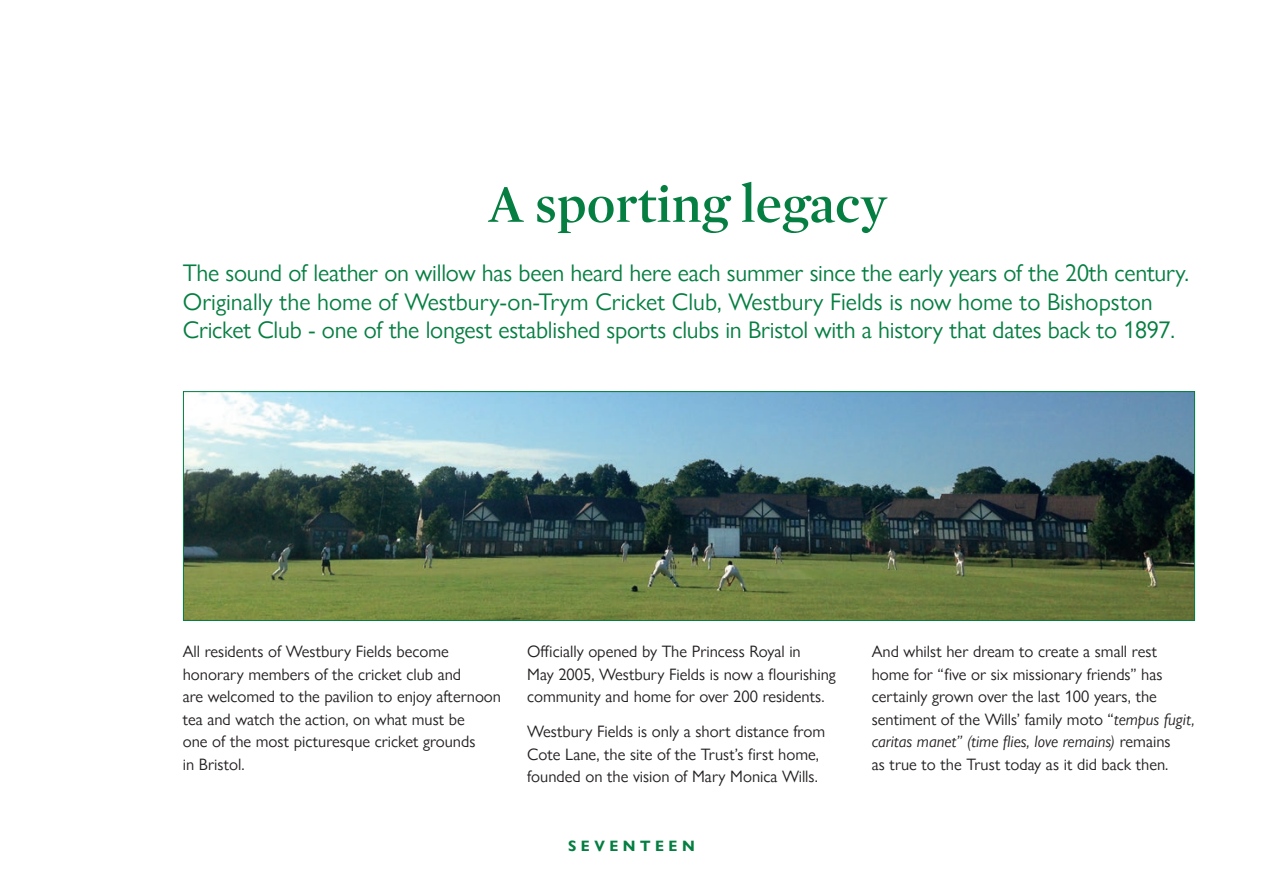
<style>
.page{position:relative;width:1263px;height:893px;background:#fff}
.page>*{position:absolute;margin:0;border:0;box-sizing:border-box;transform-origin:0 0}
.t1{font:600 54px "Mercury Display";color:#057e41}
.t2{font:24px/28.5px "Gill Sans Nova";letter-spacing:-.01em;color:#057e41}
.t3{font:16.5px/22.5px "Gill Sans Nova";color:#231f20}
.t4{font:700 15px "Gill Sans Nova";letter-spacing:.3em;color:#057e41}
.s1{font-style:italic}
</style>
<div class="page">
<img style="left:185px;top:393px;width:1008px;height:226px">
<div style="left:183px;top:391px;width:1012px;height:230px;border:1px solid #057e41"></div>
<h1 class="t1" style="left:489px;top:165px;width:399px">A sporting legacy</h1>
<p class="t2" style="left:183px;top:258px;width:1008px">The sound of leather on willow has been heard here each summer since the early years of the 20th century.<br>Originally the home of Westbury-on-Trym Cricket Club, Westbury Fields is now home to Bishopston<br>Cricket Club - one of the longest established sports clubs in Bristol with a history that dates back to 1897.</p>
<p class="t3" style="left:183px;top:640px;width:320px">All residents of Westbury Fields become honorary members of the cricket club and<br>are welcomed to the pavilion to enjoy afternoon tea and watch the action, on what must be<br>one of the most picturesque cricket grounds<br>in Bristol.</p>
<p class="t3" style="left:527px;top:640px;width:310px">Officially opened by The Princess Royal in<br>May 2005, Westbury Fields is now a flourishing community and home for over 200 residents.</p>
<p class="t3" style="left:527px;top:720px;width:299px">Westbury Fields is only a short distance from<br>Cote Lane, the site of the Trust’s first home, founded on the vision of Mary Monica Wills.</p>
<p class="t4" style="left:568px;top:836px;width:128px">SEVENTEEN</p>
<p class="t3" style="left:872px;top:640px;width:325px">And whilst her dream to create a small rest home for “five or six missionary friends” has certainly grown over the last 100 years, the sentiment of the Wills’ family moto “<span class="s1">tempus fugit, caritas manet” (time flies, love remains)</span> remains<br>as true to the Trust today as it did back then.</p>
</div>
